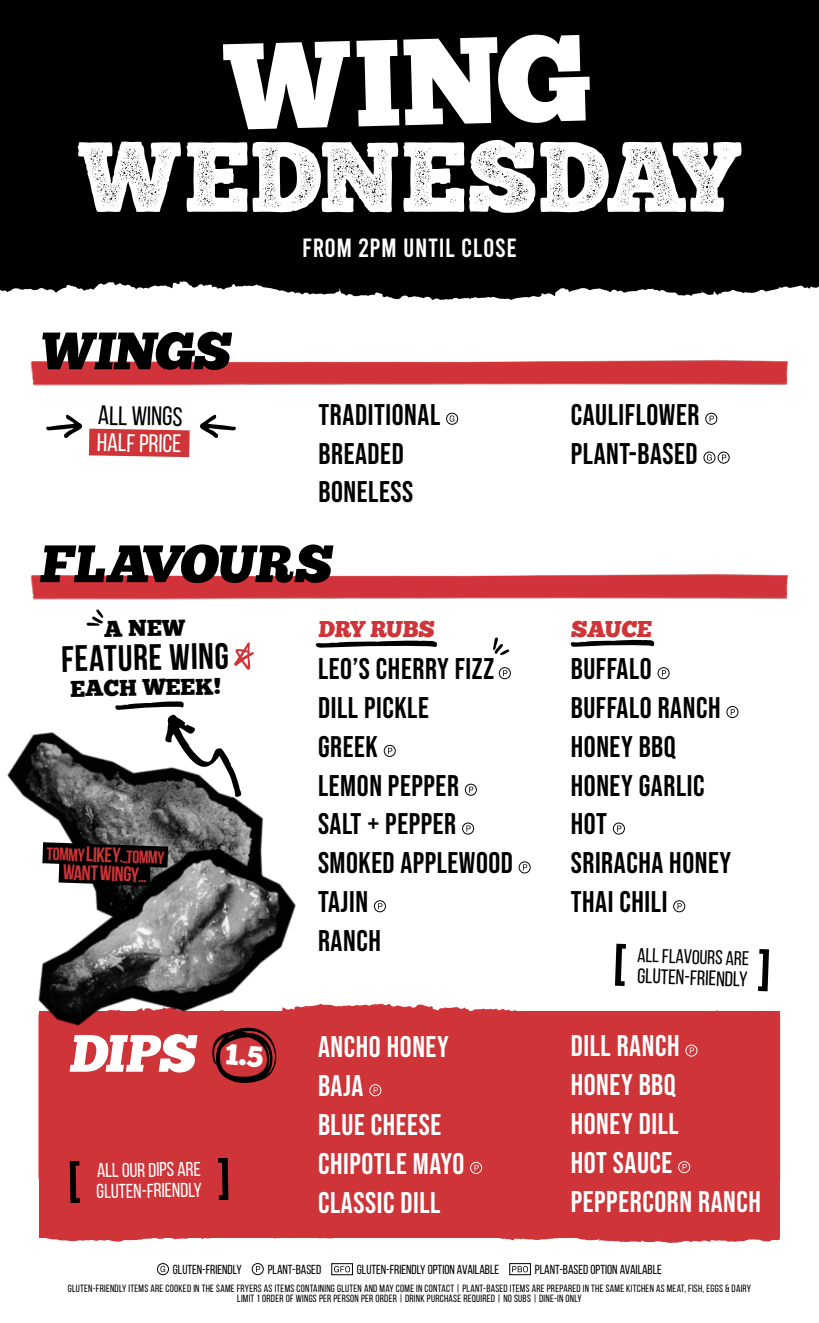
<style>
.page{position:relative;width:819px;height:1323px;background:#fff}
.page>*{position:absolute;margin:0;border:0;box-sizing:border-box;transform-origin:0 0}
.t1{font:122.5px "Chunk Five Ex";color:#fff}
.t2{font:99.92px "Chunk Five Print";color:#fff}
.t3{font:52.5px "Chunk Five Ex";color:#000}
.t4{font:52.5px "Chunk Five Ex";color:#fff}
.t5{font:700 36.75px "Bebas Neue";color:#000}
.t6{font:29.75px/38.9px "Bebas Neue";letter-spacing:.02em;color:#000}
.t7{font:29.75px/38.9px "Bebas Neue";letter-spacing:.02em;color:#fff}
.t8{font:26.78px "Bebas Neue";color:#000}
.t9{font:26.25px "Bebas";letter-spacing:.02em;color:#fff}
.t10{font:25.38px "Bebas Neue";color:#fff}
.t11{font:22.75px "Chunk Five";color:#000}
.t12{font:22.75px "Chunk Five";color:#ce3438}
.t13{font:21px "Bebas Neue";color:#000}
.t14{font:700 21px "Bebas Neue";color:#ce3438}
.t15{font:20.12px "Bebas Neue";color:#fff}
.t16{font:19.95px "Bebas Neue";color:#000}
.t17{font:19.95px "Bebas Neue";color:#fff}
.t18{font:700 17.85px "Bebas Neue";color:#ce3438}
.t19{font:13.12px "Bebas Neue";color:#000}
.t20{font:10.5px/10.5px "Bebas Neue";letter-spacing:.025em;color:#000;text-align:center}
.s1{font-size:21px}
.s2{font-size:17.85px}
</style>
<div class="page">
<div style="left:0;top:0;width:819px;height:192px;background:#000"></div>
<svg style="left:0;top:192px;width:819px;height:108px;fill:#000"></svg>
<div style="left:499px;top:667px;width:12px;height:12px;border:1px solid #000;border-radius:50%"></div>
<svg style="left:503px;top:670px;width:4px;height:6px"></svg>
<div style="left:384px;top:745px;width:12px;height:12px;border:1px solid #000;border-radius:50%"></div>
<svg style="left:388px;top:748px;width:4px;height:6px"></svg>
<div style="left:465px;top:784px;width:12px;height:12px;border:1px solid #000;border-radius:50%"></div>
<svg style="left:469px;top:787px;width:4px;height:6px"></svg>
<div style="left:462px;top:823px;width:12px;height:11px;border:1px solid #000;border-radius:50%"></div>
<svg style="left:466px;top:826px;width:5px;height:6px"></svg>
<div style="left:519px;top:862px;width:12px;height:11px;border:1px solid #000;border-radius:50%"></div>
<svg style="left:523px;top:864px;width:4px;height:7px"></svg>
<div style="left:374px;top:900px;width:12px;height:12px;border:1px solid #000;border-radius:50%"></div>
<svg style="left:378px;top:903px;width:5px;height:6px"></svg>
<img style="left:7px;top:732px;width:107px;height:64px">
<svg style="left:317px;top:1004px;width:443px;height:7px"></svg>
<div style="left:39px;top:1011px;width:741px;height:227px;background:#ce3438"></div>
<img style="left:30px;top:360px;width:758px;height:26px">
<div style="left:446px;top:413px;width:12px;height:12px;border:1px solid #000;border-radius:50%"></div>
<svg style="left:450px;top:415px;width:4px;height:7px"></svg>
<div style="left:705px;top:413px;width:12px;height:12px;border:1px solid #000;border-radius:50%"></div>
<svg style="left:710px;top:416px;width:4px;height:6px"></svg>
<div style="left:704px;top:452px;width:11px;height:12px;border:1px solid #000;border-radius:50%"></div>
<svg style="left:707px;top:454px;width:5px;height:7px"></svg>
<div style="left:718px;top:452px;width:12px;height:12px;border:1px solid #000;border-radius:50%"></div>
<svg style="left:722px;top:455px;width:4px;height:6px"></svg>
<svg style="left:615px;top:944px;width:11px;height:42px"></svg>
<svg style="left:758px;top:949px;width:11px;height:42px"></svg>
<img style="left:30px;top:574px;width:758px;height:26px">
<svg style="left:46px;top:414px;width:190px;height:44px"></svg>
<img style="left:23px;top:796px;width:294px;height:308px">
<div style="left:157px;top:1263px;width:12px;height:12px;border:1px solid #000;border-radius:50%"></div>
<svg style="left:161px;top:1266px;width:4px;height:6px"></svg>
<div style="left:252px;top:1263px;width:12px;height:12px;border:1px solid #000;border-radius:50%"></div>
<svg style="left:256px;top:1266px;width:4px;height:6px"></svg>
<svg style="left:334px;top:1266px;width:16px;height:6px"></svg>
<div style="left:331px;top:1263px;width:22px;height:12px;border:1px solid #000"></div>
<div style="left:509px;top:1263px;width:22px;height:12px;border:1px solid #000"></div>
<svg style="left:512px;top:1266px;width:16px;height:6px"></svg>
<svg style="left:493px;top:637px;width:16px;height:18px"></svg>
<svg style="left:114px;top:701px;width:128px;height:96px"></svg>
<svg style="left:87px;top:609px;width:16px;height:17px"></svg>
<svg style="left:234px;top:642px;width:20px;height:28px"></svg>
<svg style="left:23px;top:831px;width:166px;height:66px"></svg>
<div style="left:658px;top:667px;width:12px;height:12px;border:1px solid #000;border-radius:50%"></div>
<svg style="left:662px;top:670px;width:4px;height:6px"></svg>
<div style="left:727px;top:706px;width:11px;height:12px;border:1px solid #000;border-radius:50%"></div>
<svg style="left:731px;top:709px;width:4px;height:6px"></svg>
<div style="left:613px;top:823px;width:12px;height:11px;border:1px solid #000;border-radius:50%"></div>
<svg style="left:617px;top:826px;width:4px;height:6px"></svg>
<div style="left:673px;top:900px;width:12px;height:12px;border:1px solid #000;border-radius:50%"></div>
<svg style="left:678px;top:903px;width:4px;height:6px"></svg>
<svg style="left:570px;top:639px;width:84px;height:8px"></svg>
<svg style="left:315px;top:640px;width:122px;height:8px"></svg>
<div style="left:686px;top:1045px;width:11px;height:11px;border:1px solid #fff;border-radius:50%"></div>
<svg style="left:690px;top:1048px;width:4px;height:6px"></svg>
<div style="left:369px;top:1084px;width:12px;height:12px;border:1px solid #fff;border-radius:50%"></div>
<svg style="left:374px;top:1087px;width:4px;height:6px"></svg>
<svg style="left:46px;top:1158px;width:734px;height:85px"></svg>
<svg style="left:212px;top:1028px;width:64px;height:55px"></svg>
<h1 class="t1" style="left:222px;top:-4px;width:368px;rotate:-2deg">WING</h1>
<h2 class="t2" style="left:79px;top:132px;width:663px">WEDNESDAY</h2>
<h3 class="t9" style="left:302px;top:235px;width:216px">FROM 2PM UNTIL CLOSE</h3>
<h3 class="t3" style="left:39px;top:311px;width:203px">WINGS</h3>
<h3 class="t8" style="left:98px;top:401px;width:86px;rotate:1deg">ALL WINGS</h3>
<h3 class="t10" style="left:97px;top:429px;width:86px;rotate:1deg">HALF PRICE</h3>
<h3 class="t6" style="left:318px;top:395px;width:123px">TRADITIONAL<br>BREADED<br>BONELESS</h3>
<h3 class="t6" style="left:571px;top:395px;width:130px">CAULIFLOWER<br>PLANT-BASED</h3>
<h3 class="t3" style="left:39px;top:524px;width:304px">FLAVOURS</h3>
<h3 class="t11" style="left:104px;top:615px;width:82px;rotate:-1deg">A NEW</h3>
<h3 class="t5" style="left:61px;top:639px;width:169px;rotate:-1deg">FEATURE WING</h3>
<h3 class="t11" style="left:70px;top:675px;width:152px;rotate:-1deg">EACH WEEK!</h3>
<h3 class="t18" style="left:47px;top:844px;width:119px;rotate:2deg">tommy <span class="s1">likey</span>...Tommy</h3>
<h3 class="t14" style="left:63px;top:860px;width:85px;rotate:2deg">want wingy<span class="s2">...</span></h3>
<h3 class="t4" style="left:68px;top:1014px;width:139px">DIPS</h3>
<h3 class="t17" style="left:97px;top:1160px;width:105px;rotate:-1deg">ALL OUR DIPS ARE</h3>
<h3 class="t15" style="left:96px;top:1181px;width:107px;rotate:-1deg">GLUTEN-FRIENDLY</h3>
<h3 class="t12" style="left:318px;top:615px;width:120px">DRY RUBS</h3>
<h3 class="t6" style="left:318px;top:649px;width:196px">LEO’S CHERRY FIZZ<br>DILL PICKLE<br>GREEK<br>LEMON PEPPER<br>SALT + PEPPER<br>SMOKED APPLEWOOD<br>TAJIN<br>RANCH</h3>
<h3 class="t7" style="left:318px;top:1027px;width:148px">ANCHO HONEY<br>BAJA<br>BLUE CHEESE<br>CHIPOTLE MAYO<br>CLASSIC DILL</h3>
<h3 class="t12" style="left:571px;top:615px;width:84px">SAUCE</h3>
<h3 class="t6" style="left:571px;top:649px;width:162px">BUFFALO<br>BUFFALO RANCH<br>HONEY BBQ<br>HONEY GARLIC<br>HOT<br>SRIRACHA HONEY<br>THAI CHILI</h3>
<h3 class="t16" style="left:638px;top:944px;width:114px;rotate:2deg">ALL FLAVOURS ARE</h3>
<h3 class="t13" style="left:638px;top:964px;width:112px;rotate:2deg">GLUTEN-FRIENDLY</h3>
<h3 class="t7" style="left:571px;top:1026px;width:192px">DILL RANCH<br>HONEY BBQ<br>HONEY DILL<br>HOT SAUCE<br>PEPPERCORN RANCH</h3>
<p class="t19" style="left:173px;top:1262px;width:70px">GLUTEN-FRIENDLY</p>
<p class="t19" style="left:268px;top:1262px;width:55px">PLANT-BASED</p>
<p class="t19" style="left:357px;top:1262px;width:144px">GLUTEN-FRIENDLY OPTION AVAILABLE</p>
<p class="t19" style="left:535px;top:1262px;width:129px">PLANT-BASED OPTION AVAILABLE</p>
<p class="t20" style="left:68px;top:1283px;width:685px">GLUTEN-FRIENDLY ITEMS ARE COOKED IN THE SAME FRYERS AS ITEMS CONTAINING GLUTEN AND MAY COME IN CONTACT | PLANT-BASED ITEMS ARE PREPARED IN THE SAME KITCHEN AS MEAT, FISH, EGGS &amp; DAIRY<br>LIMIT 1 ORDER OF WINGS PER PERSON PER ORDER | DRINK PURCHASE REQUIRED | NO SUBS | DINE-IN ONLY</p>
</div>
